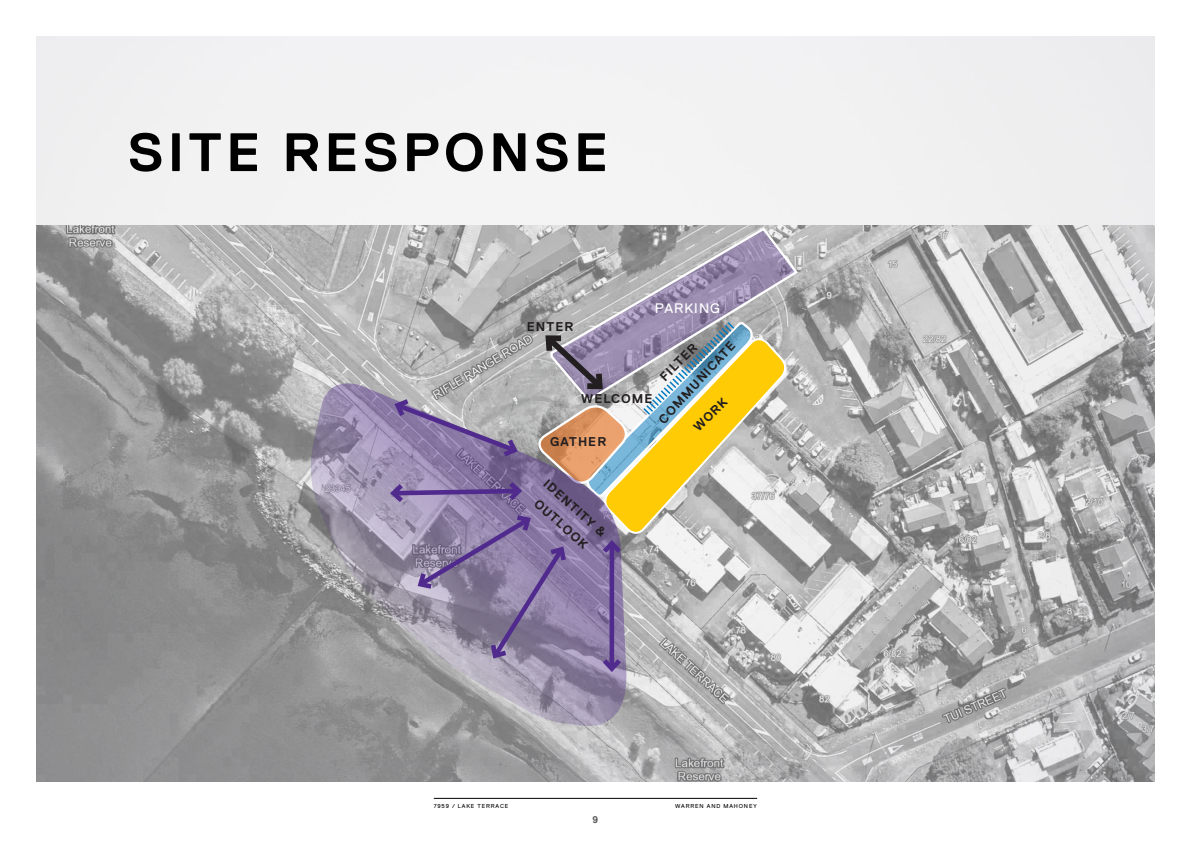
<style>
.page{position:relative;width:1191px;height:842px;background:#fff}
.page>*{position:absolute;margin:0;border:0;box-sizing:border-box;transform-origin:0 0}
.t1{font:700 54px "Replica Pro";letter-spacing:.08em;color:#000}
.t2{font:13.8px "Replica Pro";letter-spacing:.08em;color:#fff}
.t3{font:700 12.7px/20.8px "Replica Pro";letter-spacing:.08em;color:#231f20;text-align:center}
.t4{font:700 9.8px "Replica Pro";color:#57585a}
.t5{font:5.8px "Replica Pro";letter-spacing:.15em;color:#000}
</style>
<div class="page">
<img style="left:36px;top:225px;width:1119px;height:557px">
<hr style="left:434px;top:798px;width:323px;height:1px;background:#000">
<svg style="left:549px;top:226px;width:250px;height:177px;background:#aaa6b0"></svg>
<svg style="left:306px;top:372px;width:323px;height:359px;background:#9e9aa4"></svg>
<svg style="left:387px;top:320px;width:402px;height:355px;background:#aba2a3"></svg>
<h1 class="t1" style="left:128px;top:122px;width:482px">SITE RESPONSE</h1>
<p class="t3" style="left:527px;top:316px;width:48px">ENTER</p>
<p class="t2" style="left:655px;top:301px;width:67px">PARKING</p>
<p class="t3" style="left:653px;top:414px;width:108px;rotate:-47deg">COMMUNICATE</p>
<p class="t3" style="left:655px;top:371px;width:48px;rotate:-45deg">FILTER</p>
<p class="t3" style="left:581px;top:389px;width:73px">WELCOME</p>
<p class="t3" style="left:688px;top:422px;width:43px;rotate:-45deg">WORK</p>
<p class="t3" style="left:550px;top:431px;width:57px">GATHER</p>
<p class="t3" style="left:552px;top:474px;width:80px;rotate:42deg">IDENTITY &amp;<br>OUTLOOK</p>
<p class="t5" style="left:434px;top:802px;width:76px">7959 / LAKE TERRACE</p>
<p class="t5" style="left:675px;top:802px;width:83px">WARREN AND MAHONEY</p>
<p class="t4" style="left:592px;top:814px;width:7px">9</p>
</div>
